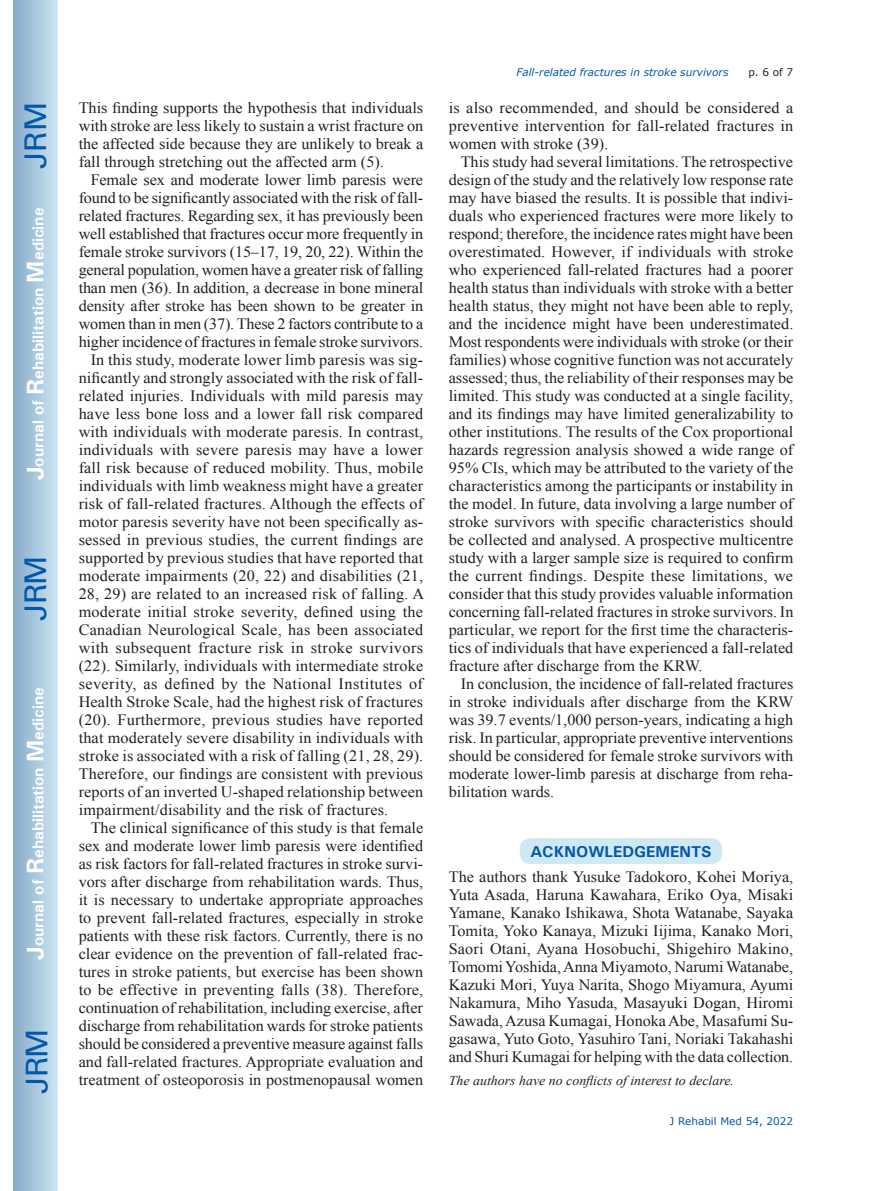
<style>
.page{position:relative;width:872px;height:1191px;background:#fff}
.page>*{position:absolute;margin:0;border:0;box-sizing:border-box;transform-origin:0 0}
.t1{font:30px "Univers";letter-spacing:-.03em;color:#0157a8}
.Txi{font:15.75px/18px "Times New Roman";color:#231f20;text-align:justify}
.Tx{font:15.75px/18px "Times New Roman";letter-spacing:-.01em;color:#231f20;text-align:justify}
.t2{font:700 15.75px "Univers";color:#fff}
.H1{font:700 15.75px "Univers";color:#0157a8}
.M_M_efter_rubrik_3{font:italic 13.5px "Times New Roman";color:#231f20}
.t3{font:italic 10.5px "Verdana";color:#0157a8}
.t4{font:10.5px "Verdana";color:#0157a8}
.t5{font:10.5px "Verdana";color:#231f20}
.s1{font-size:24px}
</style>
<div class="page">
<div style="left:14px;top:0;width:43px;height:1191px;background:linear-gradient(to right,#88acca,#cbe5f2)"></div>
<div style="left:520px;top:838px;width:202px;height:26px;background:#cee8f4;border-radius:10px"></div>
<h1 class="t1" style="left:18px;top:169px;width:68px;rotate:-90deg">JRM</h1>
<p class="t2" style="left:28px;top:480px;width:274px;rotate:-90deg"><span class="s1">J</span>ournal of <span class="s1">R</span>ehabilitation <span class="s1">M</span>edicine</p>
<h1 class="t1" style="left:18px;top:620px;width:67px;rotate:-90deg">JRM</h1>
<p class="t2" style="left:28px;top:959px;width:274px;rotate:-90deg"><span class="s1">J</span>ournal of <span class="s1">R</span>ehabilitation <span class="s1">M</span>edicine</p>
<h1 class="t1" style="left:19px;top:1093px;width:67px;rotate:-90deg">JRM</h1>
<p class="Txi" style="left:79px;top:98px;width:346px">This finding supports the hypothesis that individuals with stroke are less likely to sustain a wrist fracture on the affected side because they are unlikely to break a fall through stretching out the affected arm (5).</p>
<p class="Txi" style="left:79px;top:170px;width:346px;text-indent:12px">Female sex and moderate lower limb paresis were found to be significantly associated with the risk of fall&shy;related fractures. Regarding sex, it has previously been well established that fractures occur more frequently in female stroke survivors (15–17, 19, 20, 22). Within the general population, women have a greater risk of falling than men (36). In addition, a decrease in bone mineral density after stroke has been shown to be greater in women than in men (37). These 2 factors contribute to a higher incidence of fractures in female stroke survivors.</p>
<p class="Txi" style="left:79px;top:350px;width:347px;text-indent:12px">In this study, moderate lower limb paresis was sig&shy;nificantly and strongly associated with the risk of fall&shy;related injuries. Individuals with mild paresis may have less bone loss and a lower fall risk compared with individuals with moderate paresis. In contrast, individuals with severe paresis may have a lower fall risk because of reduced mobility. Thus, mobile individuals with limb weakness might have a greater risk of fall-related fractures. Although the effects of motor paresis severity have not been specifically as&shy;sessed in previous studies, the current findings are supported by previous studies that have reported that moderate impairments (20, 22) and disabilities (21, 28, 29) are related to an increased risk of falling. A moderate initial stroke severity, defined using the Canadian Neurological Scale, has been associated with subsequent fracture risk in stroke survivors (22). Similarly, individuals with intermediate stroke severity, as defined by the National Institutes of Health Stroke Scale, had the highest risk of fractures (20). Furthermore, previous studies have reported that moderately severe disability in individuals with stroke is associated with a risk of falling (21, 28, 29).<br>Therefore, our findings are consistent with previous reports of an inverted U-shaped relationship between impairment/disability and the risk of fractures.</p>
<p class="Txi" style="left:79px;top:818px;width:346px;text-indent:12px">The clinical significance of this study is that female sex and moderate lower limb paresis were identified as risk factors for fall-related fractures in stroke survi&shy;vors after discharge from rehabilitation wards. Thus, it is necessary to undertake appropriate approaches to prevent fall-related fractures, especially in stroke patients with these risk factors. Currently, there is no clear evidence on the prevention of fall-related frac&shy;tures in stroke patients, but exercise has been shown to be effective in preventing falls (38). Therefore, continuation of rehabilitation, including exercise, after discharge from rehabilitation wards for stroke patients should be considered a preventive measure against falls and fall-related fractures. Appropriate evaluation and treatment of osteoporosis in postmenopausal women</p>
<p class="t3" style="left:516px;top:65px;width:214px">Fall-related fractures in stroke survivors</p>
<p class="t5" style="left:748px;top:65px;width:46px">p. 6 of 7</p>
<p class="Txi" style="left:449px;top:98px;width:346px">is also recommended, and should be considered a preventive intervention for fall-related fractures in women with stroke (39).</p>
<p class="Txi" style="left:449px;top:152px;width:346px;text-indent:12px">This study had several limitations. The retrospective design of the study and the relatively low response rate may have biased the results. It is possible that indivi&shy;duals who experienced fractures were more likely to respond; therefore, the incidence rates might have been overestimated. However, if individuals with stroke who experienced fall-related fractures had a poorer health status than individuals with stroke with a better health status, they might not have been able to reply, and the incidence might have been underestimated.<br>Most respondents were individuals with stroke (or their families) whose cognitive function was not accurately assessed; thus, the reliability of their responses may be limited. This study was conducted at a single facility, and its findings may have limited generalizability to other institutions. The results of the Cox proportional hazards regression analysis showed a wide range of 95% CIs, which may be attributed to the variety of the characteristics among the participants or instability in the model. In future, data involving a large number of stroke survivors with specific characteristics should be collected and analysed. A prospective multicentre study with a larger sample size is required to confirm the current findings. Despite these limitations, we consider that this study provides valuable information concerning fall-related fractures in stroke survivors. In particular, we report for the first time the characteris&shy;tics of individuals that have experienced a fall-related fracture after discharge from the KRW.</p>
<p class="Txi" style="left:449px;top:674px;width:346px;text-indent:12px">In conclusion, the incidence of fall-related fractures in stroke individuals after discharge from the KRW was 39.7 events/1,000 person-years, indicating a high risk. In particular, appropriate preventive interventions should be considered for female stroke survivors with moderate lower-limb paresis at discharge from reha&shy;bilitation wards.</p>
<p class="H1" style="left:530px;top:841px;width:183px">ACKNOWLEDGEMENTS</p>
<p class="Tx" style="left:449px;top:867px;width:346px">The authors thank Yusuke Tadokoro, Kohei Moriya, Yuta Asada, Haruna Kawahara, Eriko Oya, Misaki Yamane, Kanako Ishikawa, Shota Watanabe, Sayaka Tomita, Yoko Kanaya, Mizuki Iijima, Kanako Mori, Saori Otani, Ayana Hosobuchi, Shigehiro Makino, Tomomi Yoshida, Anna Miyamoto, Narumi Watanabe, Kazuki Mori, Yuya Narita, Shogo Miyamura, Ayumi Nakamura, Miho Yasuda, Masayuki Dogan, Hiromi Sawada, Azusa Kumagai, Honoka Abe, Masafumi Su&shy;gasawa, Yuto Goto, Yasuhiro Tani, Noriaki Takahashi and Shuri Kumagai for helping with the data collection.</p>
<p class="M_M_efter_rubrik_3" style="left:449px;top:1071px;width:287px">The authors have no conflicts of interest to declare.</p>
<p class="t4" style="left:669px;top:1114px;width:125px">J Rehabil Med 54, 2022</p>
</div>
